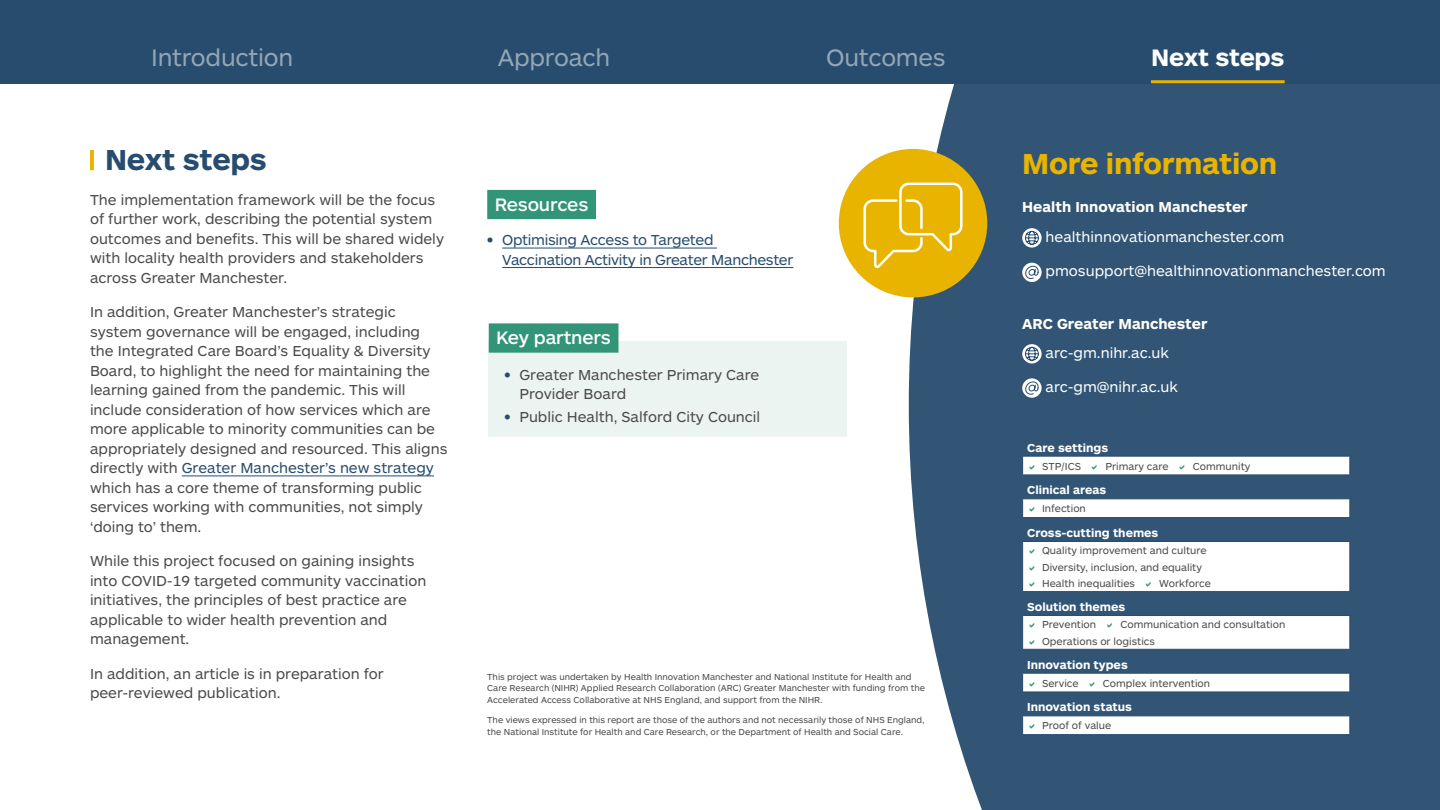
<style>
.page{position:relative;width:1440px;height:810px;background:#fff}
.page>*{position:absolute;margin:0;border:0;box-sizing:border-box;transform-origin:0 0}
.t1{font:700 30px "ARS Maquette Pro";letter-spacing:-.01em;color:#e9b400}
.t2{font:700 30px "ARS Maquette Pro";letter-spacing:-.01em;color:#274c6e}
.t3{font:24.75px "ARS Maquette Pro";letter-spacing:-.01em;color:#93a6b6}
.t4{font:700 24.75px "ARS Maquette Pro";letter-spacing:-.01em;color:#fff}
.t5{font:500 18.75px "ARS Maquette Pro";letter-spacing:-.01em;color:#fff}
.t6{font:15px/19.5px "ARS Maquette Pro";color:#4a4a49}
.t7{font:15px "ARS Maquette Pro";color:#fff}
.t8{font:15px/19.5px "ARS Maquette Pro";letter-spacing:-.02em;color:#274c6e}
.t9{font:700 15px "ARS Maquette Pro";color:#fff}
.t10{font:700 12px "ARS Maquette Pro";color:#fff}
.t11{font:10.5px/16.4px "ARS Maquette Pro";color:#4a4a49}
.t12{font:9px/12px "ARS Maquette Pro";color:#4a4a49}
.s1{color:#274c6e}
.s2{font-weight:700}
.s3{font-weight:700;color:#274c6e}
</style>
<div class="page">
<div style="left:909px;top:83px;width:531px;height:727px;background:#325575"></div>
<svg style="left:1023px;top:457px;width:327px;height:277px"></svg>
<hr style="left:1022px;top:456px;width:328px;height:1px;background:#274c6e">
<svg style="left:1022px;top:457px;width:1px;height:18px"></svg>
<svg style="left:1349px;top:457px;width:1px;height:18px"></svg>
<hr style="left:1022px;top:475px;width:328px;height:1px;background:#274c6e">
<hr style="left:1022px;top:498px;width:328px;height:1px;background:#274c6e">
<svg style="left:1022px;top:499px;width:1px;height:18px"></svg>
<svg style="left:1349px;top:499px;width:1px;height:18px"></svg>
<hr style="left:1022px;top:517px;width:328px;height:1px;background:#274c6e">
<hr style="left:1022px;top:541px;width:328px;height:1px;background:#274c6e">
<hr style="left:1022px;top:542px;width:1px;height:49px;background:#274c6e">
<hr style="left:1349px;top:542px;width:1px;height:49px;background:#274c6e">
<hr style="left:1022px;top:591px;width:328px;height:1px;background:#274c6e">
<hr style="left:1022px;top:615px;width:328px;height:1px;background:#274c6e">
<hr style="left:1022px;top:616px;width:1px;height:33px;background:#274c6e">
<hr style="left:1349px;top:616px;width:1px;height:33px;background:#274c6e">
<hr style="left:1022px;top:649px;width:328px;height:1px;background:#274c6e">
<hr style="left:1022px;top:673px;width:328px;height:1px;background:#274c6e">
<svg style="left:1022px;top:674px;width:1px;height:18px"></svg>
<svg style="left:1349px;top:674px;width:1px;height:18px"></svg>
<hr style="left:1022px;top:692px;width:328px;height:1px;background:#274c6e">
<hr style="left:1022px;top:716px;width:328px;height:1px;background:#274c6e">
<svg style="left:1022px;top:716px;width:1px;height:18px"></svg>
<svg style="left:1349px;top:716px;width:1px;height:18px"></svg>
<hr style="left:1022px;top:734px;width:328px;height:1px;background:#274c6e">
<hr style="left:182px;top:476px;width:252px;height:1px;background:#274c6e">
<div style="left:487px;top:190px;width:109px;height:29px;background:#339578"></div>
<hr style="left:502px;top:248px;width:215px;height:1px;background:#274c6e">
<hr style="left:502px;top:267px;width:291px;height:1px;background:#274c6e">
<svg style="left:90px;top:150px;width:4px;height:20px"></svg>
<svg style="left:1022px;top:228px;width:20px;height:20px"></svg>
<svg style="left:1025px;top:231px;width:14px;height:14px"></svg>
<svg style="left:1022px;top:263px;width:20px;height:19px"></svg>
<svg style="left:1025px;top:265px;width:14px;height:14px"></svg>
<svg style="left:1022px;top:344px;width:20px;height:19px"></svg>
<svg style="left:1025px;top:347px;width:14px;height:14px"></svg>
<svg style="left:1022px;top:378px;width:20px;height:20px"></svg>
<svg style="left:1025px;top:381px;width:14px;height:14px"></svg>
<div style="left:489px;top:341px;width:358px;height:96px;background:#ebf4f1"></div>
<div style="left:489px;top:323px;width:129px;height:30px;background:#339578"></div>
<div style="left:839px;top:149px;width:148px;height:148px;background:#e9b400;border-radius:50%"></div>
<svg style="left:863px;top:183px;width:100px;height:85px"></svg>
<div style="left:0;top:0;width:1440px;height:83px;background:#274c6e"></div>
<hr style="left:1151px;top:80px;width:134px;height:3px;background:#e9b400">
<svg style="left:1030px;top:464px;width:4px;height:5px"></svg>
<svg style="left:1092px;top:464px;width:5px;height:5px"></svg>
<svg style="left:1180px;top:464px;width:4px;height:5px"></svg>
<svg style="left:1030px;top:507px;width:4px;height:5px"></svg>
<svg style="left:1030px;top:549px;width:4px;height:5px"></svg>
<svg style="left:1030px;top:565px;width:4px;height:5px"></svg>
<svg style="left:1030px;top:582px;width:4px;height:5px"></svg>
<svg style="left:1146px;top:582px;width:5px;height:5px"></svg>
<svg style="left:1030px;top:623px;width:4px;height:5px"></svg>
<svg style="left:1107px;top:623px;width:5px;height:5px"></svg>
<svg style="left:1030px;top:639px;width:4px;height:5px"></svg>
<svg style="left:1030px;top:681px;width:4px;height:5px"></svg>
<svg style="left:1090px;top:681px;width:4px;height:5px"></svg>
<svg style="left:1030px;top:724px;width:4px;height:5px"></svg>
<h2 class="t3" style="left:151px;top:41px;width:144px">Introduction</h2>
<h2 class="t3" style="left:498px;top:41px;width:114px">Approach</h2>
<h2 class="t3" style="left:826px;top:41px;width:121px">Outcomes</h2>
<h2 class="t4" style="left:1151px;top:41px;width:135px">Next steps</h2>
<h1 class="t2" style="left:105px;top:140px;width:163px">Next steps</h1>
<p class="t6" style="left:90px;top:189px;width:356px">The implementation framework will be the focus of further work, describing the potential system outcomes and benefits. This will be shared widely with locality health providers and stakeholders across Greater Manchester.</p>
<p class="t6" style="left:90px;top:302px;width:359px">In addition, Greater Manchester’s strategic system governance will be engaged, including the Integrated Care Board’s Equality &amp; Diversity Board, to highlight the need for maintaining the learning gained from the pandemic. This will include consideration of how services which are more applicable to minority communities can be appropriately designed and resourced. This aligns directly with <span class="s1">Greater Manchester’s new strategy </span>which has a core theme of transforming public services working with communities, not simply ‘doing to’ them.</p>
<p class="t6" style="left:90px;top:551px;width:338px">While this project focused on gaining insights into COVID-19 targeted community vaccination initiatives, the principles of best practice are applicable to wider health prevention and management.</p>
<p class="t6" style="left:90px;top:663px;width:295px">In addition, an article is in preparation for peer-reviewed publication.</p>
<p class="t5" style="left:495px;top:192px;width:95px">Resources</p>
<p class="t8" style="left:502px;top:230px;width:293px;text-indent:-15px"><span class="s2">•</span> Optimising Access to Targeted<br>Vaccination Activity in Greater Manchester</p>
<p class="t5" style="left:496px;top:326px;width:116px">Key partners</p>
<p class="t6" style="left:519px;top:364px;width:241px;text-indent:-15px"><span class="s3">•</span> Greater Manchester Primary Care<br>Provider Board</p>
<p class="t6" style="left:504px;top:406px;width:257px"><span class="s3">•</span> Public Health, Salford City Council</p>
<p class="t12" style="left:487px;top:670px;width:439px">This project was undertaken by Health Innovation Manchester and National Institute for Health and<br>Care Research (NIHR) Applied Research Collaboration (ARC) Greater Manchester with funding from the<br>Accelerated Access Collaborative at NHS England, and support from the NIHR.</p>
<p class="t12" style="left:487px;top:713px;width:439px">The views expressed in this report are those of the authors and not necessarily those of NHS England, the National Institute for Health and Care Research, or the Department of Health and Social Care.</p>
<h1 class="t1" style="left:1022px;top:144px;width:257px">More information</h1>
<p class="t9" style="left:1022px;top:197px;width:227px">Health Innovation Manchester</p>
<p class="t7" style="left:1046px;top:227px;width:240px">healthinnovationmanchester.com</p>
<p class="t7" style="left:1046px;top:261px;width:342px">pmosupport@healthinnovationmanchester.com</p>
<p class="t9" style="left:1022px;top:314px;width:187px">ARC Greater Manchester</p>
<p class="t7" style="left:1046px;top:344px;width:125px">arc-gm.nihr.ac.uk</p>
<p class="t7" style="left:1046px;top:377px;width:134px">arc-gm@nihr.ac.uk</p>
<p class="t10" style="left:1027px;top:440px;width:82px">Care settings</p>
<p class="t11" style="left:1042px;top:457px;width:41px">STP/ICS</p>
<p class="t11" style="left:1105px;top:457px;width:65px">Primary care</p>
<p class="t11" style="left:1193px;top:457px;width:59px">Community</p>
<p class="t10" style="left:1027px;top:482px;width:81px">Clinical areas</p>
<p class="t11" style="left:1042px;top:500px;width:45px">Infection</p>
<p class="t10" style="left:1027px;top:525px;width:133px">Cross-cutting themes</p>
<p class="t11" style="left:1042px;top:542px;width:166px">Quality improvement and culture<br>Diversity, inclusion, and equality<br>Health inequalities</p>
<p class="t11" style="left:1159px;top:575px;width:53px">Workforce</p>
<p class="t10" style="left:1027px;top:599px;width:100px">Solution themes</p>
<p class="t11" style="left:1042px;top:616px;width:56px">Prevention</p>
<p class="t11" style="left:1042px;top:616px;width:245px;text-indent:78px">Communication and consultation<br>Operations or logistics</p>
<p class="t10" style="left:1027px;top:657px;width:102px">Innovation types</p>
<p class="t11" style="left:1042px;top:674px;width:38px">Service</p>
<p class="t11" style="left:1103px;top:674px;width:109px">Complex intervention</p>
<p class="t10" style="left:1027px;top:699px;width:106px">Innovation status</p>
<p class="t11" style="left:1042px;top:717px;width:71px">Proof of value</p>
</div>
